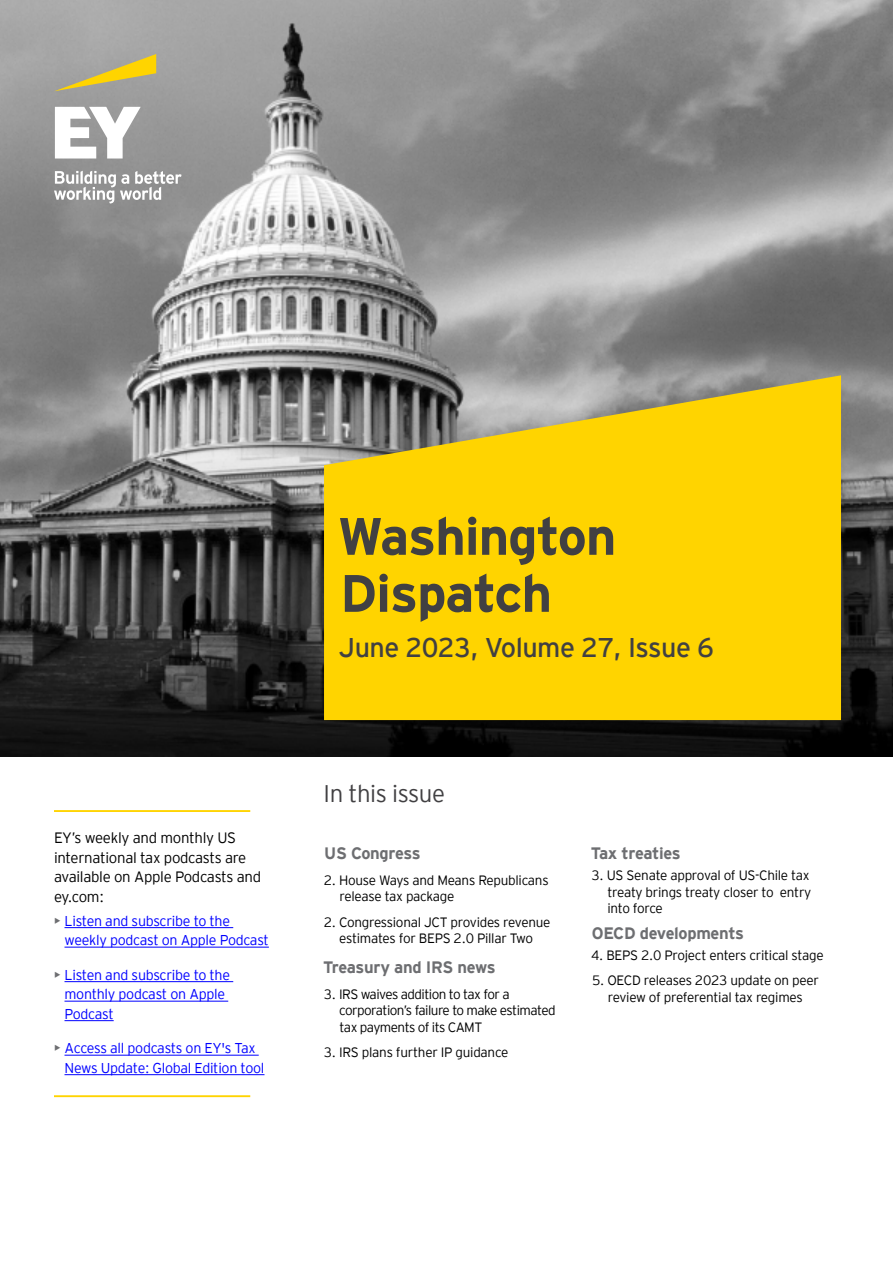
<style>
.page{position:relative;width:893px;height:1263px;background:#fff}
.page>*{position:absolute;margin:0;border:0;box-sizing:border-box;transform-origin:0 0}
.t1{font:700 52.5px/57px "EY Interstate";letter-spacing:-.02em;color:#414042}
.t2{font:27px "EY Interstate";letter-spacing:-.02em;color:#414042}
.t3{font:300 24px "EY Interstate";letter-spacing:-.02em;color:#414042}
.t4{font:700 16.5px "EY Interstate";letter-spacing:-.02em;color:#6d6e71}
.t5{font:300 15px/19.5px "EY Interstate";letter-spacing:-.02em;color:#000}
.t6{font:300 14.25px/19.5px "EY Interstate";letter-spacing:-.02em;color:#00f}
.t7{font:300 13.5px/16.5px "EY Interstate";letter-spacing:-.02em;color:#000}
.t8{font:300 13.5px/16.5px "EY Interstate";letter-spacing:-.04em;color:#000}
.s1{font-weight:400;color:#6d6e71}
</style>
<div class="page">
<img style="left:0;top:0;width:893px;height:756px">
<svg style="left:324px;top:375px;width:517px;height:345px;background:#efca13"></svg>
<hr style="left:54px;top:810px;width:196px;height:2px;background:#ffd400">
<hr style="left:64px;top:927px;width:169px;height:1px;background:#00f">
<hr style="left:64px;top:947px;width:205px;height:1px;background:#00f">
<hr style="left:64px;top:981px;width:169px;height:1px;background:#00f">
<hr style="left:64px;top:1001px;width:164px;height:1px;background:#00f">
<hr style="left:64px;top:1020px;width:50px;height:1px;background:#00f">
<hr style="left:64px;top:1055px;width:195px;height:1px;background:#00f">
<hr style="left:64px;top:1074px;width:200px;height:1px;background:#00f">
<hr style="left:54px;top:1095px;width:196px;height:2px;background:#ffd400">
<svg style="left:54px;top:54px;width:102px;height:37px;background:#baae77"></svg>
<svg style="left:54px;top:107px;width:128px;height:96px"></svg>
<p class="t5" style="left:54px;top:827px;width:209px">EY’s weekly and monthly US international tax podcasts are available on Apple Podcasts and ey.com:</p>
<p class="t6" style="left:65px;top:910px;width:206px;text-indent:-11px"><span class="s1">•</span> Listen and subscribe to the weekly podcast on Apple Podcast</p>
<p class="t6" style="left:65px;top:964px;width:167px;text-indent:-11px"><span class="s1">•</span> Listen and subscribe to the monthly podcast on Apple<br>Podcast</p>
<p class="t6" style="left:65px;top:1038px;width:201px;text-indent:-11px"><span class="s1">•</span> Access all podcasts on EY's Tax<br>News Update: Global Edition tool</p>
<h1 class="t1" style="left:337px;top:504px;width:281px">Washington<br>Dispatch</h1>
<h2 class="t2" style="left:339px;top:628px;width:377px">June 2023, Volume 27, Issue 6</h2>
<h3 class="t3" style="left:324px;top:777px;width:123px">In this issue</h3>
<p class="t4" style="left:324px;top:841px;width:98px">US Congress</p>
<p class="t7" style="left:340px;top:871px;width:211px;text-indent:-16px">2. House Ways and Means Republicans release tax package</p>
<p class="t7" style="left:324px;top:913px;width:228px;text-align:center">2. Congressional JCT provides revenue estimates for BEPS 2.0 Pillar Two</p>
<p class="t4" style="left:323px;top:955px;width:174px">Treasury and IRS news</p>
<p class="t8" style="left:339px;top:985px;width:218px;text-indent:-15px">3. IRS waives addition to tax for a corporation’s failure to make estimated tax payments of its CAMT</p>
<p class="t7" style="left:324px;top:1043px;width:186px">3. IRS plans further IP guidance</p>
<p class="t4" style="left:591px;top:841px;width:91px">Tax treaties</p>
<p class="t7" style="left:607px;top:866px;width:206px;text-indent:-16px">3. US Senate approval of US-Chile tax treaty brings treaty closer to entry into force</p>
<p class="t4" style="left:592px;top:921px;width:154px">OECD developments</p>
<p class="t7" style="left:591px;top:946px;width:234px">4. BEPS 2.0 Project enters critical stage</p>
<p class="t7" style="left:592px;top:971px;width:229px;text-align:center">5. OECD releases 2023 update on peer review of preferential tax regimes</p>
</div>
